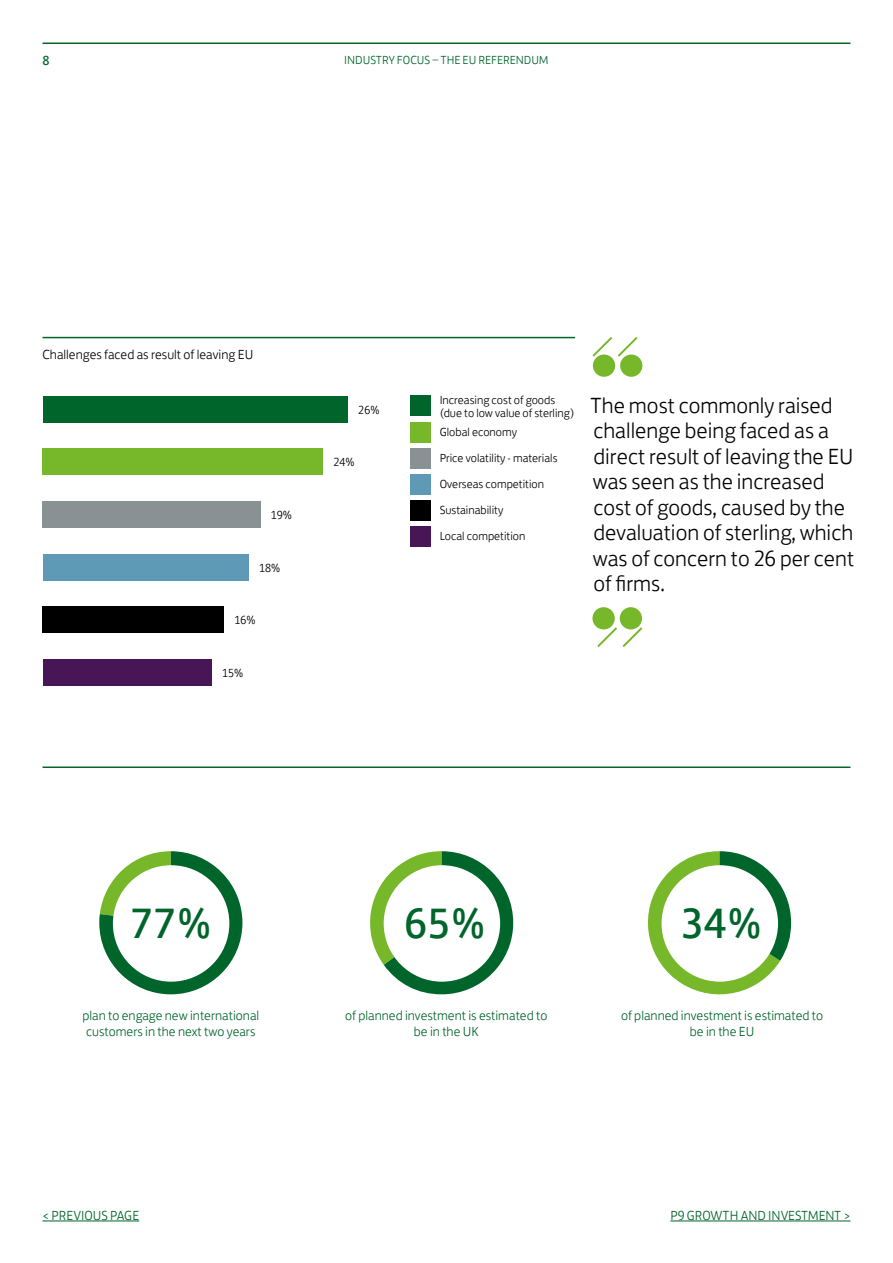
<style>
.page{position:relative;width:893px;height:1263px;background:#fff}
.page>*{position:absolute;margin:0;border:0;box-sizing:border-box;transform-origin:0 0}
.t1{font:43.5px "Lloyds Bank Jack";color:#00652a}
.t2{font:300 22.5px/25.5px "Lloyds Bank Jack";color:#020304}
.t3{font:300 13.5px/16.5px "Lloyds Bank Jack";color:#00652a;text-align:center}
.t4{font:300 13.5px "Lloyds Bank Jack";color:#000}
.t5{font:13.5px "Lloyds Bank Jack";color:#00652a}
.t6{font:300 12px/26px "Lloyds Bank Jack";color:#000}
.t7{font:300 12px "Lloyds Bank Jack";color:#00652a}
</style>
<div class="page">
<hr style="left:43px;top:43px;width:807px;height:1px;background:#00652a">
<svg style="left:648px;top:851px;width:143px;height:144px"></svg>
<div style="left:662px;top:865px;width:116px;height:117px;background:#fff;border-radius:50%"></div>
<svg style="left:370px;top:851px;width:143px;height:143px"></svg>
<div style="left:384px;top:865px;width:116px;height:117px;background:#fff;border-radius:50%"></div>
<svg style="left:99px;top:851px;width:143px;height:143px"></svg>
<div style="left:113px;top:865px;width:116px;height:117px;background:#fff;border-radius:50%"></div>
<div style="left:410px;top:396px;width:20px;height:20px;background:#00652a"></div>
<div style="left:410px;top:422px;width:20px;height:20px;background:#76b82a"></div>
<div style="left:410px;top:448px;width:20px;height:20px;background:#8a9194"></div>
<div style="left:410px;top:474px;width:20px;height:21px;background:#5e9ab6"></div>
<div style="left:410px;top:500px;width:20px;height:21px;background:#000"></div>
<div style="left:410px;top:527px;width:20px;height:20px;background:#481556"></div>
<hr style="left:43px;top:337px;width:532px;height:1px;background:#00652a">
<hr style="left:43px;top:766px;width:807px;height:2px;background:#00652a">
<div style="left:620px;top:607px;width:22px;height:22px;background:#76b82a;border-radius:50%"></div>
<div style="left:592px;top:607px;width:23px;height:22px;background:#76b82a;border-radius:50%"></div>
<svg style="left:595px;top:625px;width:47px;height:22px"></svg>
<div style="left:593px;top:354px;width:22px;height:23px;background:#76b82a;border-radius:50%"></div>
<div style="left:620px;top:354px;width:22px;height:23px;background:#76b82a;border-radius:50%"></div>
<svg style="left:592px;top:337px;width:48px;height:22px"></svg>
<div style="left:43px;top:396px;width:305px;height:26px;background:#00652a"></div>
<div style="left:43px;top:448px;width:280px;height:27px;background:#76b82a"></div>
<div style="left:43px;top:501px;width:218px;height:27px;background:#8a9194"></div>
<div style="left:43px;top:554px;width:206px;height:26px;background:#5e9ab6"></div>
<div style="left:43px;top:606px;width:181px;height:27px;background:#000"></div>
<div style="left:43px;top:659px;width:169px;height:27px;background:#481556"></div>
<hr style="left:43px;top:1220px;width:96px;height:1px;background:#00652a">
<hr style="left:670px;top:1220px;width:180px;height:1px;background:#00652a">
<p class="t5" style="left:43px;top:50px;width:9px">8</p>
<p class="t7" style="left:344px;top:51px;width:206px">INDUSTRY FOCUS – THE EU REFERENDUM</p>
<p class="t4" style="left:43px;top:344px;width:212px">Challenges faced as result of leaving EU</p>
<p class="t6" style="left:271px;top:501px;width:23px">19%</p>
<p class="t6" style="left:259px;top:553px;width:23px">18%</p>
<p class="t6" style="left:235px;top:606px;width:23px">16%</p>
<p class="t6" style="left:222px;top:659px;width:23px">15%</p>
<p class="t6" style="left:358px;top:395px;width:23px">26%</p>
<p class="t6" style="left:334px;top:448px;width:23px">24%</p>
<p class="t6" style="left:440px;top:392px;width:136px;line-height:13.5px">Increasing cost of goods (due to low value of sterling)</p>
<p class="t6" style="left:440px;top:418px;width:119px">Global economy<br>Price volatility - materials<br>Overseas competition</p>
<p class="t6" style="left:440px;top:496px;width:65px">Sustainability</p>
<p class="t6" style="left:440px;top:522px;width:87px">Local competition</p>
<p class="t2" style="left:590px;top:390px;width:265px">The most commonly raised challenge being faced as a direct result of leaving the EU was seen as the increased cost of goods, caused by the devaluation of sterling, which was of concern to 26 per cent of firms.</p>
<h1 class="t1" style="left:131px;top:888px;width:83px">77%</h1>
<h1 class="t1" style="left:405px;top:888px;width:83px">65%</h1>
<h1 class="t1" style="left:681px;top:888px;width:83px">34%</h1>
<p class="t3" style="left:82px;top:1006px;width:178px;text-align:left">plan to engage new international customers in the next two years</p>
<p class="t3" style="left:345px;top:1006px;width:204px">of planned investment is estimated to be in the UK</p>
<p class="t3" style="left:621px;top:1006px;width:204px">of planned investment is estimated to be in the EU</p>
<p class="t3" style="left:43px;top:1205px;width:98px">&lt; PREVIOUS PAGE</p>
<p class="t3" style="left:670px;top:1205px;width:182px">P9 GROWTH AND INVESTMENT &gt;</p>
</div>
